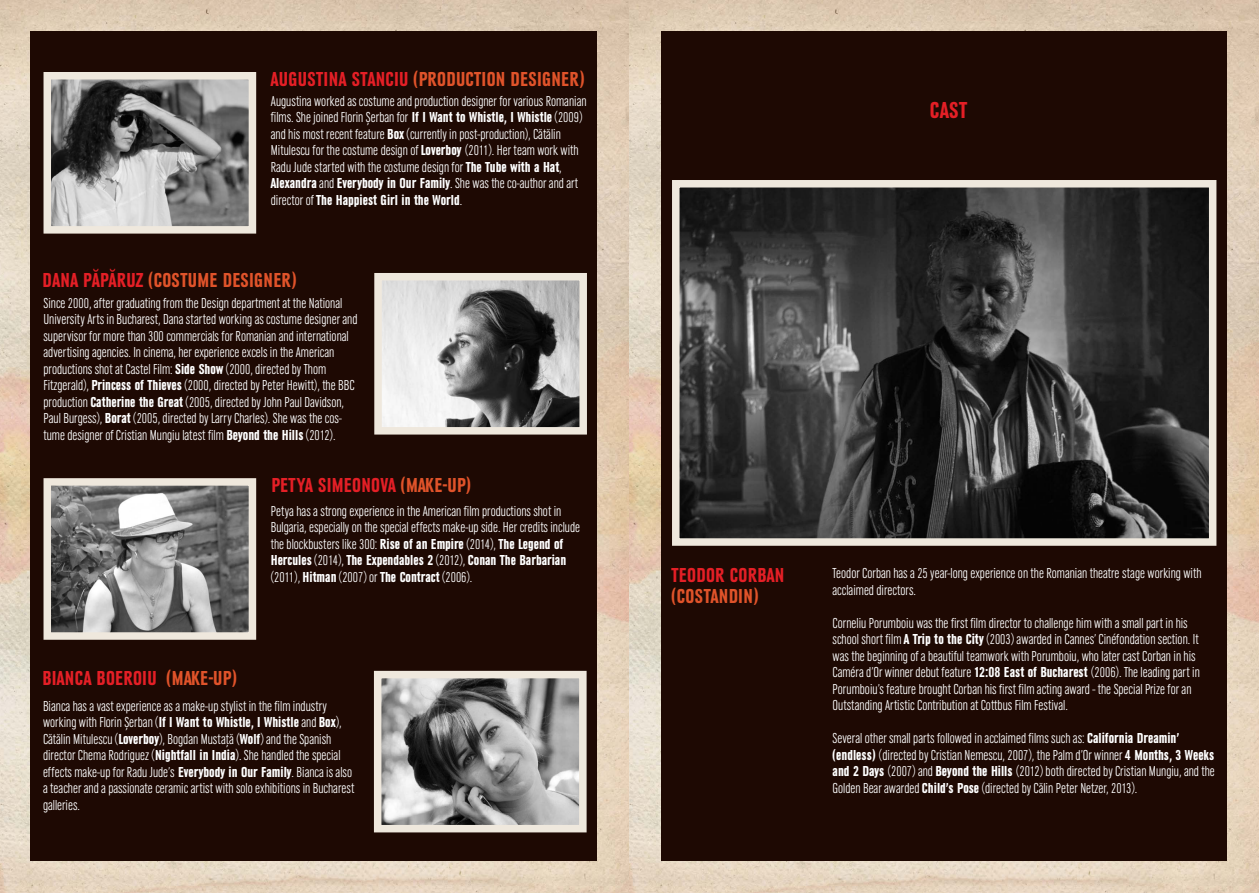
<style>
.page{position:relative;width:1259px;height:893px;background:#fff}
.page>*{position:absolute;margin:0;border:0;box-sizing:border-box;transform-origin:0 0}
.t1{font:700 condensed 24px "URW Grotesk TOT";color:#e41f26}
.t2{font:700 condensed 21px "URW Grotesk TOT";letter-spacing:.015em;color:#e41f26}
.t3{font:700 condensed 21px "URW Grotesk TOT";letter-spacing:.015em;color:#e0532a}
.t4{font:300 condensed 15px/16.5px "URW Grotesk TOT";color:#fff}
.s1{font-weight:700}
</style>
<div class="page">
<img style="left:0;top:0;width:629px;height:893px">
<div style="left:30px;top:32px;width:567px;height:829px;background:#1e0903"></div>
<img style="left:53px;top:81px;width:194px;height:144px">
<div style="left:44px;top:72px;width:212px;height:162px;border:8px solid #efe8dd"></div>
<img style="left:383px;top:282px;width:195px;height:144px">
<div style="left:374px;top:273px;width:213px;height:162px;border:8px solid #efe8dd"></div>
<img style="left:53px;top:487px;width:194px;height:144px">
<div style="left:44px;top:478px;width:212px;height:162px;border:8px solid #efe8dd"></div>
<img style="left:383px;top:680px;width:194px;height:143px">
<div style="left:374px;top:671px;width:212px;height:161px;border:8px solid #efe8dd"></div>
<img style="left:629px;top:0;width:630px;height:893px">
<div style="left:661px;top:32px;width:566px;height:829px;background:#1e0903"></div>
<img style="left:681px;top:189px;width:526px;height:348px">
<div style="left:672px;top:180px;width:544px;height:366px;border:8px solid #efe8dd"></div>
<h2 class="t2" style="left:271px;top:68px;width:18px">Augustina</h2>
<h2 class="t2" style="left:352px;top:68px;width:18px">Stanciu</h2>
<h2 class="t3" style="left:413px;top:68px;width:24px">(Production</h2>
<h2 class="t3" style="left:510px;top:68px;width:19px">Designer</h2>
<h2 class="t3" style="left:579px;top:68px;width:7px">)</h2>
<p class="t4" style="left:271px;top:93px;width:317px">Augustina worked as costume and production designer for various Romanian films. She joined Florin Șerban for <span class="s1">If I Want to Whistle, I Whistle</span> (2009) and his most recent feature <span class="s1">Box</span> (currently in post-production), Cătălin Mitulescu for the costume design of <span class="s1">Loverboy</span> (2011). Her team work with Radu Jude started with the costume design for <span class="s1">The Tube with a Hat</span>, <span class="s1">Alexandra</span> and <span class="s1">Everybody in Our Family</span>. She was the co-author and art director of <span class="s1">The Happiest Girl in the World</span>.</p>
<h2 class="t2" style="left:43px;top:269px;width:60px">Dana Păpăruz</h2>
<h2 class="t3" style="left:148px;top:269px;width:25px">(Costume</h2>
<h2 class="t3" style="left:223px;top:269px;width:19px">Designer</h2>
<h2 class="t3" style="left:291px;top:269px;width:7px">)</h2>
<p class="t4" style="left:44px;top:295px;width:315px">Since 2000, after graduating from the Design department at the National University Arts in Bucharest, Dana started working as costume designer and supervisor for more than 300 commercials for Romanian and international advertising agencies. In cinema, her experience excels in the American productions shot at Castel Film: <span class="s1">Side Show</span> (2000, directed by Thom Fitzgerald), <span class="s1">Princess of Thieves</span> (2000, directed by Peter Hewitt), the BBC production <span class="s1">Catherine the Great</span> (2005, directed by John Paul Davidson, Paul Burgess), <span class="s1">Borat</span> (2005, directed by Larry Charles). She was the cos&shy;tume designer of Cristian Mungiu latest film <span class="s1">Beyond the Hills</span> (2012).</p>
<h2 class="t2" style="left:271px;top:474px;width:18px">Petya</h2>
<h2 class="t2" style="left:318px;top:474px;width:19px">Simeonova</h2>
<h2 class="t3" style="left:401px;top:474px;width:72px">(Make-Up)</h2>
<p class="t4" style="left:271px;top:503px;width:311px">Petya has a strong experience in the American film productions shot in Bulgaria, especially on the special effects make-up side. Her credits include the blockbusters like 300: <span class="s1">Rise of an Empire</span> (2014), <span class="s1">The Legend of Hercules</span> (2014), <span class="s1">The Expendables 2</span> (2012), <span class="s1">Conan The Barbarian </span>(2011), <span class="s1">Hitman</span> (2007) or <span class="s1">The Contract</span> (2006).</p>
<h2 class="t2" style="left:43px;top:667px;width:19px">Bianca</h2>
<h2 class="t2" style="left:97px;top:667px;width:19px">Boeroiu</h2>
<h2 class="t3" style="left:166px;top:667px;width:72px">(Make-Up)</h2>
<p class="t4" style="left:43px;top:698px;width:313px">Bianca has a vast experience as a make-up stylist in the film industry working with Florin Șerban (<span class="s1">If I Want to Whistle, I Whistle</span> and <span class="s1">Box</span>), Cătălin Mitulescu (<span class="s1">Loverboy</span>), Bogdan Mustață (<span class="s1">Wolf</span>) and the Spanish director Chema Rodriguez (<span class="s1">Nightfall in India</span>). She handled the special effects make-up for Radu Jude’s <span class="s1">Everybody in Our Family</span>. Bianca is also a teacher and a passionate ceramic artist with solo exhibitions in Bucharest galleries.</p>
<h1 class="t1" style="left:929px;top:97px;width:39px">CAST</h1>
<h2 class="t2" style="left:671px;top:564px;width:18px">Teodor</h2>
<h2 class="t2" style="left:730px;top:564px;width:19px">Corban</h2>
<h2 class="t3" style="left:671px;top:585px;width:24px">(Costandin</h2>
<h2 class="t3" style="left:753px;top:585px;width:7px">)</h2>
<p class="t4" style="left:832px;top:565px;width:370px">Teodor Corban has a 25 year-long experience on the Romanian theatre stage working with acclaimed directors.</p>
<p class="t4" style="left:832px;top:615px;width:369px">Corneliu Porumboiu was the first film director to challenge him with a small part in his school short film <span class="s1">A Trip to the City</span> (2003) awarded in Cannes’ Cinéfondation section. It was the beginning of a beautiful teamwork with Porumboiu, who later cast Corban in his Caméra d’Or winner debut feature <span class="s1">12:08 East of Bucharest</span> (2006). The leading part in Porumboiu’s feature brought Corban his first film acting award - the Special Prize for an Outstanding Artistic Contribution at Cottbus Film Festival.</p>
<p class="t4" style="left:832px;top:730px;width:384px">Several other small parts followed in acclaimed films such as: <span class="s1">California Dreamin’ (endless)</span> (directed by Cristian Nemescu, 2007), the Palm d’Or winner <span class="s1">4 Months, 3 Weeks and 2 Days</span> (2007) and <span class="s1">Beyond the Hills</span> (2012) both directed by Cristian Mungiu, and the Golden Bear awarded <span class="s1">Child’s Pose</span> (directed by Călin Peter Netzer, 2013).</p>
</div>
